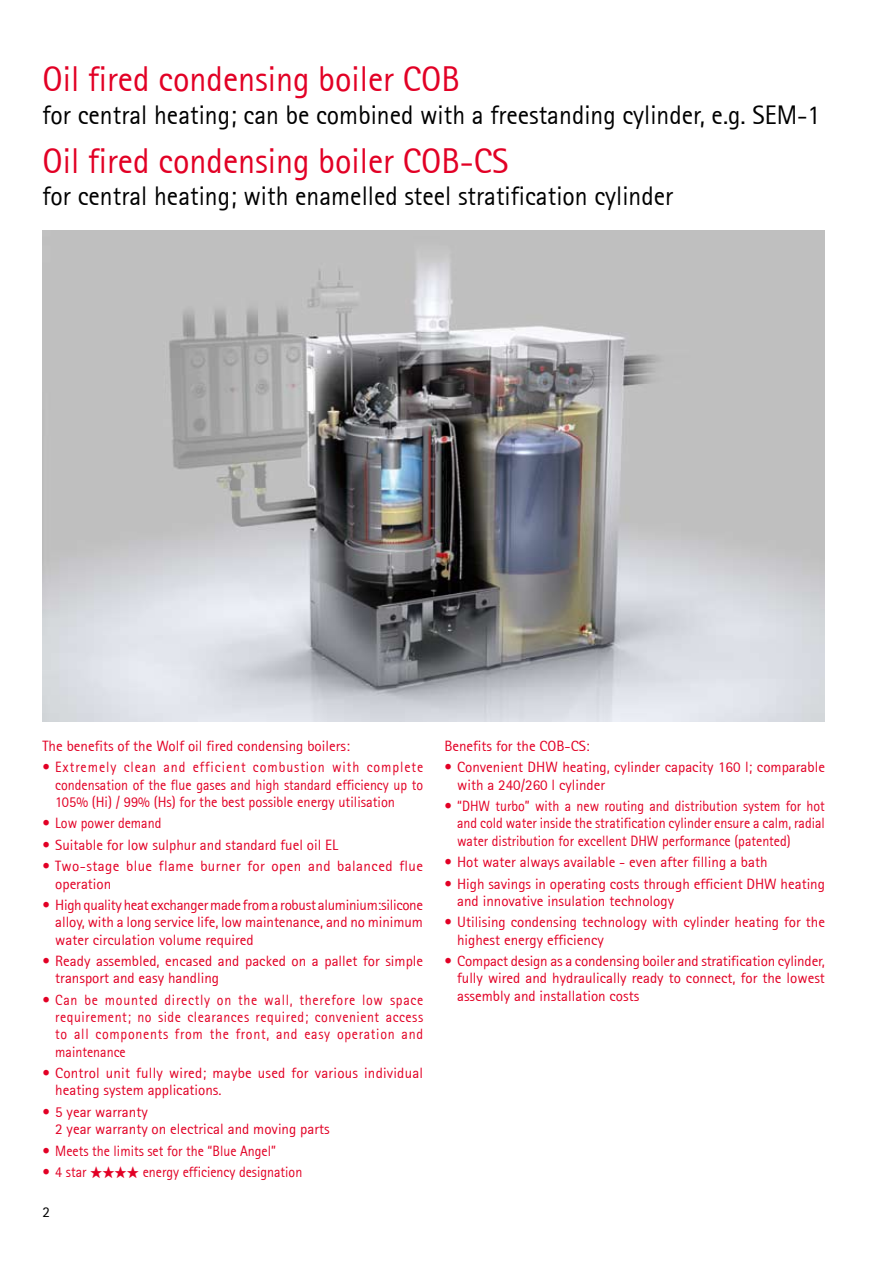
<style>
.page{position:relative;width:893px;height:1263px;background:#fff}
.page>*{position:absolute;margin:0;border:0;box-sizing:border-box;transform-origin:0 0}
.t1{font:36px "Rotis Sans Serif 55";color:#e20025;scale:.95 1}
.t2{font:27px "Rotis Sans Serif 55";color:#000;scale:.95 1}
.t3{font:15px/17.2px "Rotis Sans Serif 55";color:#e20025}
.t4{font:15px/17.2px "Rotis Sans Serif 55";letter-spacing:.03em;color:#e20025}
.t5{font:15px "Rotis Sans Serif 55";color:#000}
</style>
<div class="page">
<img style="left:43px;top:231px;width:782px;height:491px">
<h1 class="t1" style="left:43px;top:58px;width:441px">Oil fired condensing boiler COB</h1>
<h2 class="t2" style="left:43px;top:99px;width:820px">for central heating; can be combined with a freestanding cylinder, e.g. SEM-1</h2>
<h1 class="t1" style="left:43px;top:139px;width:492px">Oil fired condensing boiler COB-CS</h1>
<h2 class="t2" style="left:43px;top:180px;width:665px">for central heating; with enamelled steel stratification cylinder</h2>
<p class="t3" style="left:43px;top:737px;width:309px">The benefits of the Wolf oil fired condensing boilers:</p>
<p class="t3" style="left:55px;top:759px;width:369px;text-align:justify;text-indent:-13px">• Extremely clean and efficient combustion with complete condensation of the flue gases and high standard efficiency up to 105% (Hi) / 99% (Hs) for the best possible energy utilisation</p>
<p class="t3" style="left:43px;top:815px;width:120px">• Low power demand</p>
<p class="t3" style="left:43px;top:836px;width:297px">• Suitable for low sulphur and standard fuel oil EL</p>
<p class="t4" style="left:55px;top:858px;width:369px;text-indent:-13px">• Two-stage blue flame burner for open and balanced flue operation</p>
<p class="t3" style="left:55px;top:896px;width:369px;text-align:justify;text-indent:-13px">• Highqualityheat exchangermade froma robustaluminium:silicone alloy, with a long service life, low maintenance, and no minimum water circulation volume required</p>
<p class="t3" style="left:55px;top:952px;width:369px;text-indent:-13px">• Ready assembled, encased and packed on a pallet for simple transport and easy handling</p>
<p class="t3" style="left:55px;top:991px;width:370px;text-align:justify;text-indent:-13px">• Can be mounted directly on the wall, therefore low space requirement; no side clearances required; convenient access to all components from the front, and easy operation and maintenance</p>
<p class="t3" style="left:55px;top:1064px;width:369px;text-indent:-13px">• Control unit fully wired; maybe used for various individual heating system applications.</p>
<p class="t3" style="left:55px;top:1103px;width:276px;text-indent:-13px">• 5 year warranty<br>2 year warranty on electrical and moving parts</p>
<p class="t3" style="left:42px;top:1142px;width:235px">• Meets the limits set for the “Blue Angel”</p>
<p class="t3" style="left:43px;top:1163px;width:261px">• 4 star ★★★★ energy efficiency designation</p>
<p class="t5" style="left:43px;top:1203px;width:9px">2</p>
<p class="t3" style="left:444px;top:737px;width:147px">Benefits for the COB-CS:</p>
<p class="t3" style="left:457px;top:759px;width:369px;text-indent:-13px">• Convenient DHW heating, cylinder capacity 160 l; comparable with a 240/260 l cylinder</p>
<p class="t3" style="left:457px;top:797px;width:369px;text-align:justify;text-indent:-13px">• “DHW turbo” with a new routing and distribution system for hot and cold water inside the stratification cylinder ensure a calm, radial water distribution for excellent DHW performance (patented)</p>
<p class="t3" style="left:444px;top:853px;width:325px">• Hot water always available - even after filling a bath</p>
<p class="t3" style="left:457px;top:875px;width:369px;text-indent:-13px">• High savings in operating costs through efficient DHW heating and innovative insulation technology</p>
<p class="t3" style="left:457px;top:914px;width:369px;text-indent:-13px">• Utilising condensing technology with cylinder heating for the highest energy efficiency</p>
<p class="t3" style="left:457px;top:952px;width:369px;text-align:justify;text-indent:-13px">• Compact design as a condensing boiler and stratification cylinder, fully wired and hydraulically ready to connect, for the lowest assembly and installation costs</p>
</div>
